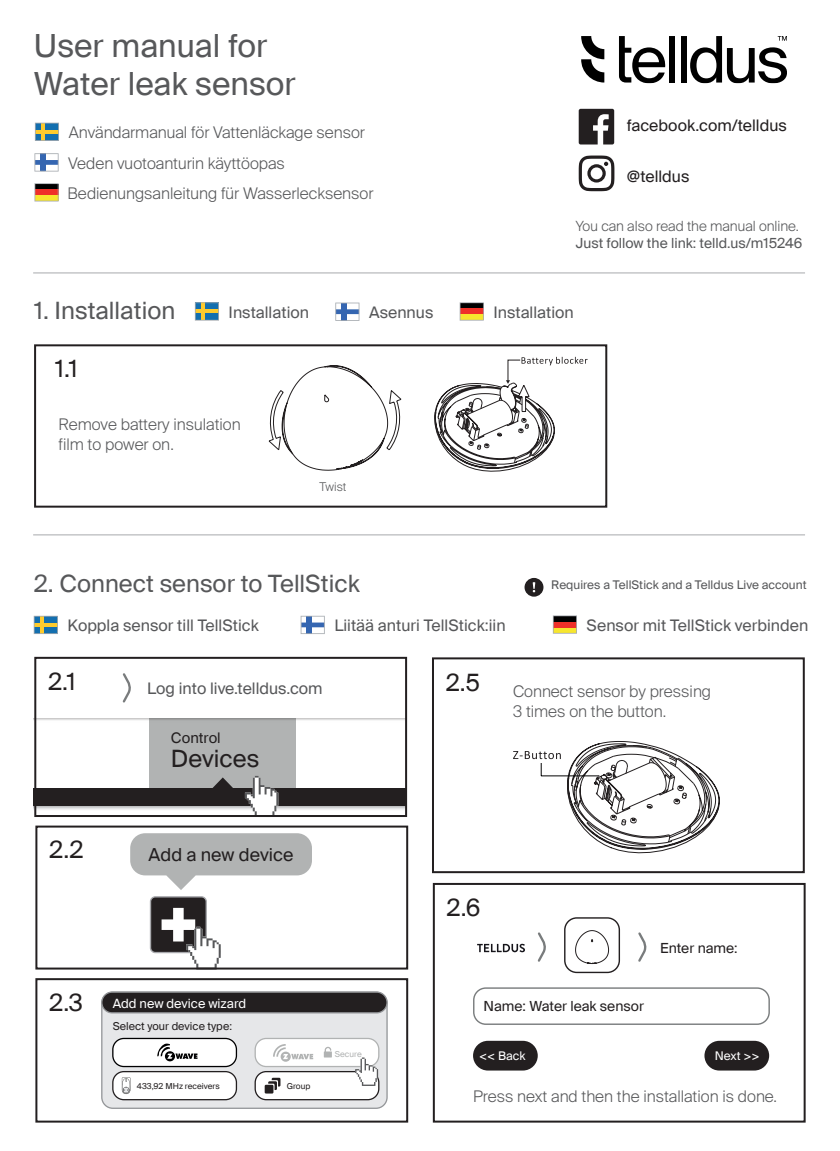
<style>
.page{position:relative;width:840px;height:1151px;background:#fff}
.page>*{position:absolute;margin:0;border:0;box-sizing:border-box;transform-origin:0 0}
.t1{font:32px/38.4px "Suisse Intl";color:#57585a}
.t2{font:24px "Suisse Intl";color:#57585a}
.t3{font:24px "Suisse Intl";color:#231f20}
.t4{font:18px "Suisse Intl";color:#231f20}
.t5{font:300 16px/20px "Suisse Intl";color:#57585a}
.t6{font:16px "Suisse Intl";color:#57585a}
.t7{font:16px "Suisse Intl";color:#231f20}
.t8{font:14.8px "Suisse Intl";color:#231f20}
.t9{font:14px "Suisse Intl";color:#57585a}
.t10{font:300 14px "Suisse Intl";color:#57585a}
.t11{font:14px "Suisse Intl";color:#231f20}
.t12{font:12.8px "Suisse Intl";color:#fff}
.t13{font:12px "Suisse Intl";color:#57585a}
.t14{font:12px "Suisse Intl";color:#fff}
.t15{font:300 12px "Suisse Intl";color:#57585a}
.t16{font:11px "Suisse Intl";color:#231f20}
.t17{font:8.2px "Suisse Intl";color:#231f20}
.t18{font:8.2px "Suisse Intl";color:#b1b3b3}
</style>
<div class="page">
<svg style="left:195px;top:302px;width:24px;height:19px"></svg>
<svg style="left:34px;top:153px;width:25px;height:19px"></svg>
<svg style="left:335px;top:303px;width:24px;height:18px"></svg>
<svg style="left:34px;top:183px;width:25px;height:18px"></svg>
<svg style="left:459px;top:302px;width:24px;height:19px"></svg>
<div style="left:34px;top:344px;width:573px;height:164px;border:2px solid #231f20"></div>
<svg style="left:35px;top:123px;width:24px;height:18px"></svg>
<hr style="left:33px;top:272px;width:771px;height:1px;background:#a8a9ad">
<hr style="left:33px;top:534px;width:771px;height:1px;background:#a8a9ad">
<svg style="left:578px;top:156px;width:36px;height:35px"></svg>
<svg style="left:578px;top:109px;width:36px;height:35px"></svg>
<div style="left:668px;top:36px;width:6px;height:47px;background:#000"></div>
<div style="left:680px;top:36px;width:6px;height:47px;background:#000"></div>
<svg style="left:690px;top:36px;width:96px;height:47px"></svg>
<svg style="left:619px;top:36px;width:46px;height:47px"></svg>
<svg style="left:581px;top:36px;width:23px;height:47px"></svg>
<svg style="left:268px;top:365px;width:134px;height:106px"></svg>
<svg style="left:434px;top:357px;width:153px;height:115px"></svg>
<img style="left:33px;top:805px;width:371px;height:5px">
<div style="left:33px;top:788px;width:373px;height:17px;background:#231f20"></div>
<div style="left:149px;top:714px;width:147px;height:74px;background:#b1b3b3"></div>
<svg style="left:212px;top:777px;width:21px;height:11px"></svg>
<svg style="left:33px;top:718px;width:371px;height:2px"></svg>
<div style="left:33px;top:700px;width:373px;height:18px;background:#fff"></div>
<svg style="left:245px;top:776px;width:33px;height:38px"></svg>
<svg style="left:122px;top:673px;width:9px;height:30px"></svg>
<svg style="left:537px;top:932px;width:9px;height:30px"></svg>
<svg style="left:638px;top:932px;width:8px;height:30px"></svg>
<div style="left:150px;top:897px;width:56px;height:55px;background:#231f20;border-radius:5px"></div>
<div style="left:150px;top:896px;width:57px;height:57px;border:1px solid #a8a9ad;border-radius:5px"></div>
<svg style="left:161px;top:908px;width:60px;height:58px"></svg>
<svg style="left:130px;top:833px;width:182px;height:57px"></svg>
<svg style="left:524px;top:578px;width:19px;height:19px"></svg>
<svg style="left:34px;top:616px;width:24px;height:18px"></svg>
<svg style="left:300px;top:616px;width:24px;height:18px"></svg>
<svg style="left:552px;top:615px;width:24px;height:19px"></svg>
<div style="left:102px;top:992px;width:285px;height:116px;background:#e6e7e9;border-radius:11px"></div>
<div style="left:101px;top:991px;width:286px;height:118px;border:1px solid #939598;border-radius:11px"></div>
<div style="left:102px;top:992px;width:285px;height:21px;background:#231f20;border-radius:10px"></div>
<div style="left:101px;top:991px;width:286px;height:22px;border:1px solid #939598;border-radius:10px"></div>
<div style="left:113px;top:1038px;width:123px;height:28px;background:#fff;border-radius:11px"></div>
<div style="left:112px;top:1038px;width:125px;height:29px;border:1px solid #000001;border-radius:11px"></div>
<div style="left:255px;top:1038px;width:123px;height:28px;background:#fff;border-radius:11px"></div>
<div style="left:254px;top:1038px;width:125px;height:29px;border:1px solid #b1b3b3;border-radius:11px"></div>
<div style="left:255px;top:1072px;width:123px;height:28px;background:#fff;border-radius:11px"></div>
<div style="left:254px;top:1071px;width:125px;height:29px;border:1px solid #231f20;border-radius:11px"></div>
<svg style="left:157px;top:1044px;width:40px;height:17px"></svg>
<svg style="left:273px;top:1044px;width:40px;height:18px"></svg>
<svg style="left:268px;top:1078px;width:12px;height:12px"></svg>
<div style="left:264px;top:1085px;width:9px;height:8px;background:#231f20"></div>
<svg style="left:323px;top:1047px;width:9px;height:10px"></svg>
<div style="left:113px;top:1072px;width:123px;height:28px;background:#fff;border-radius:11px"></div>
<div style="left:112px;top:1071px;width:125px;height:29px;border:1px solid #231f20;border-radius:11px"></div>
<svg style="left:122px;top:1077px;width:8px;height:17px"></svg>
<svg style="left:355px;top:1057px;width:23px;height:29px"></svg>
<div style="left:704px;top:1041px;width:64px;height:29px;background:#231f20;border-radius:15px"></div>
<div style="left:473px;top:1041px;width:64px;height:29px;background:#231f20;border-radius:15px"></div>
<svg style="left:477px;top:944px;width:47px;height:8px"></svg>
<div style="left:563px;top:917px;width:56px;height:56px;border:1px solid #231f20;border-radius:12px"></div>
<div style="left:35px;top:978px;width:373px;height:144px;border:2px solid #231f20"></div>
<div style="left:34px;top:657px;width:373px;height:160px;border:2px solid #231f20"></div>
<div style="left:432px;top:657px;width:372px;height:216px;border:2px solid #231f20"></div>
<div style="left:432px;top:883px;width:373px;height:239px;border:2px solid #231f20"></div>
<div style="left:35px;top:825px;width:373px;height:144px;border:2px solid #231f20"></div>
<div style="left:473px;top:987px;width:296px;height:38px;border:1px solid #797c7d;border-radius:12px"></div>
<svg style="left:575px;top:930px;width:34px;height:34px"></svg>
<svg style="left:513px;top:741px;width:206px;height:112px"></svg>
<h1 class="t1" style="left:34px;top:26px;width:263px">User manual for<br>Water leak sensor</h1>
<p class="t5" style="left:69px;top:122px;width:297px">Användarmanual för Vattenläckage sensor</p>
<p class="t5" style="left:68px;top:153px;width:218px">Veden vuotoanturin käyttöopas</p>
<p class="t5" style="left:67px;top:183px;width:307px">Bedienungsanleitung für Wasserlecksensor</p>
<h2 class="t2" style="left:34px;top:297px;width:142px">1. Installation</h2>
<p class="t6" style="left:228px;top:303px;width:82px">Installation</p>
<h2 class="t3" style="left:55px;top:354px;width:24px">1.1</h2>
<p class="t5" style="left:59px;top:414px;width:183px">Remove battery insulation film to power on.</p>
<p class="t15" style="left:319px;top:480px;width:29px">Twist</p>
<p class="t6" style="left:369px;top:303px;width:66px">Asennus</p>
<p class="t7" style="left:626px;top:116px;width:161px">facebook.com/telldus</p>
<p class="t7" style="left:626px;top:167px;width:64px">@telldus</p>
<p class="t10" style="left:575px;top:218px;width:225px">You can also read the manual online.</p>
<p class="t9" style="left:575px;top:235px;width:228px">Just follow the link: telld.us/m15246</p>
<p class="t6" style="left:493px;top:303px;width:82px">Installation</p>
<h2 class="t2" style="left:34px;top:570px;width:327px">2. Connect sensor to TellStick</h2>
<p class="t6" style="left:67px;top:616px;width:193px">Koppla sensor till TellStick</p>
<p class="t6" style="left:334px;top:616px;width:173px">Liitää anturi TellStick:iin</p>
<p class="t6" style="left:586px;top:616px;width:223px">Sensor mit TellStick verbinden</p>
<p class="t13" style="left:551px;top:578px;width:257px">Requires a TellStick and a Telldus Live account</p>
<h2 class="t3" style="left:48px;top:667px;width:29px">2.1</h2>
<h2 class="t3" style="left:445px;top:668px;width:36px">2.5</h2>
<p class="t6" style="left:147px;top:679px;width:177px">Log into live.telldus.com</p>
<h2 class="t3" style="left:49px;top:836px;width:36px">2.2</h2>
<p class="t8" style="left:171px;top:729px;width:51px">Control</p>
<h2 class="t3" style="left:171px;top:745px;width:90px">Devices</h2>
<p class="t4" style="left:148px;top:844px;width:146px">Add a new device</p>
<h2 class="t3" style="left:446px;top:893px;width:35px">2.6</h2>
<p class="t5" style="left:513px;top:682px;width:199px">Connect sensor by pressing<br>3 times on the button.</p>
<p class="t11" style="left:659px;top:940px;width:79px">Enter name:</p>
<h2 class="t3" style="left:49px;top:988px;width:35px">2.3</h2>
<p class="t12" style="left:113px;top:996px;width:135px">Add new device wizard</p>
<p class="t16" style="left:113px;top:1020px;width:121px">Select your device type:</p>
<p class="t17" style="left:137px;top:1081px;width:84px">433,92 MHz receivers</p>
<p class="t17" style="left:286px;top:1081px;width:25px">Group</p>
<p class="t18" style="left:334px;top:1049px;width:29px">Secure</p>
<p class="t11" style="left:483px;top:998px;width:162px">Name: Water leak sensor</p>
<p class="t14" style="left:478px;top:1049px;width:48px">&lt;&lt; Back</p>
<p class="t14" style="left:714px;top:1049px;width:47px">Next &gt;&gt;</p>
<p class="t5" style="left:473px;top:1086px;width:305px">Press next and then the installation is done.</p>
</div>
